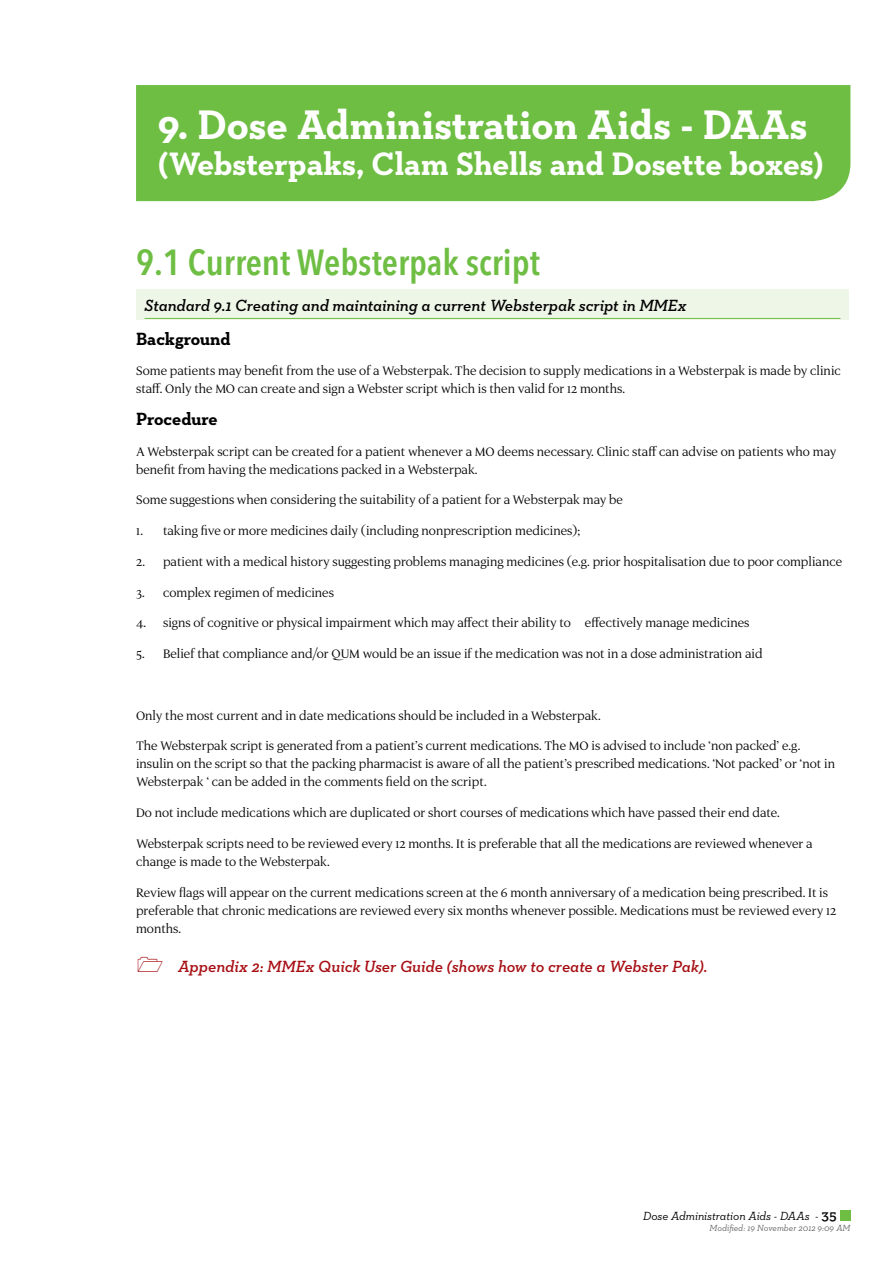
<style>
.page{position:relative;width:893px;height:1263px;background:#fff}
.page>*{position:absolute;margin:0;border:0;box-sizing:border-box;transform-origin:0 0}
.t1{font:700 42px "Neutraface Slab Text";color:#fff}
.t2{font:600 condensed 36px "Avenir Next LT Pro";color:#6fbe44}
.t3{font:700 33px "Neutraface Slab Text";color:#fff}
.t4{font:700 18px "Neutraface Slab Text";letter-spacing:-.005em;color:#000}
.t5{font:italic 600 16.5px "Neutraface Slab Text";color:#000}
.t6{font:italic 600 16.5px "Neutraface Slab Text";color:#a70e13}
.t7{font:15px/18px "Luxury Text";color:#000}
.t8{font:italic 12px "Neutraface Slab Text";letter-spacing:-.005em;color:#000}
.t9{font:italic 9px "Neutraface Slab Text";color:#636466}
.s1{font-weight:600;font-style:normal;font-size:15px}
</style>
<div class="page">
<div style="left:840px;top:1210px;width:10px;height:10px;background:#6fbe44"></div>
<div style="left:136px;top:289px;width:713px;height:30px;background:#eef6e8"></div>
<hr style="left:145px;top:318px;width:695px;height:1px;background:#6fbe44">
<div style="left:136px;top:85px;width:714px;height:116px;background:#6fbe44"></div>
<h1 class="t1" style="left:157px;top:98px;width:652px">9. Dose Administration Aids - DAAs</h1>
<h3 class="t3" style="left:157px;top:143px;width:668px">(Websterpaks, Clam Shells and Dosette boxes)</h3>
<h2 class="t2" style="left:136px;top:240px;width:405px">9.1 Current Websterpak script</h2>
<p class="t5" style="left:145px;top:295px;width:544px">Standard 9.1 Creating and maintaining a current Websterpak script in MMEx</p>
<p class="t4" style="left:136px;top:327px;width:96px">Background</p>
<p class="t7" style="left:136px;top:361px;width:706px">Some patients may benefit from the use of a Websterpak. The decision to supply medications in a Websterpak is made by clinic staff. Only the MO can create and sign a Webster script which is then valid for 12 months.</p>
<p class="t4" style="left:136px;top:407px;width:83px">Procedure</p>
<p class="t7" style="left:136px;top:442px;width:702px">A Websterpak script can be created for a patient whenever a MO deems necessary. Clinic staff can advise on patients who may benefit from having the medications packed in a Websterpak.</p>
<p class="t7" style="left:136px;top:490px;width:488px">Some suggestions when considering the suitability of a patient for a Websterpak may be</p>
<p class="t7" style="left:136px;top:521px;width:446px">1. taking five or more medicines daily (including nonprescription medicines);</p>
<p class="t7" style="left:136px;top:552px;width:708px">2. patient with a medical history suggesting problems managing medicines (e.g. prior hospitalisation due to poor compliance</p>
<p class="t7" style="left:136px;top:583px;width:199px">3. complex regimen of medicines</p>
<p class="t7" style="left:136px;top:613px;width:615px">4. signs of cognitive or physical impairment which may affect their ability to effectively manage medicines</p>
<p class="t7" style="left:136px;top:644px;width:628px">5. Belief that compliance and/or QUM would be an issue if the medication was not in a dose administration aid</p>
<p class="t7" style="left:136px;top:699px;width:666px;line-height:30.8px">Only the most current and in date medications should be included in a Websterpak.<br>The Websterpak script is generated from a patient’s current medications. The MO is advised to include ‘non packed’ e.g.</p>
<p class="t7" style="left:136px;top:754px;width:700px">insulin on the script so that the packing pharmacist is aware of all the patient’s prescribed medications. ‘Not packed’ or ‘not in<br>Websterpak ‘ can be added in the comments field on the script.</p>
<p class="t7" style="left:136px;top:797px;width:678px;line-height:30.8px">Do not include medications which are duplicated or short courses of medications which have passed their end date.<br>Websterpak scripts need to be reviewed every 12 months. It is preferable that all the medications are reviewed whenever a</p>
<p class="t7" style="left:136px;top:845px;width:693px;line-height:30.8px">change is made to the Websterpak.<br>Review flags will appear on the current medications screen at the 6 month anniversary of a medication being prescribed. It is</p>
<p class="t7" style="left:136px;top:901px;width:702px">preferable that chronic medications are reviewed every six months whenever possible. Medications must be reviewed every 12 months.</p>
<p class="t6" style="left:178px;top:956px;width:531px">Appendix 2: MMEx Quick User Guide (shows how to create a Webster Pak).</p>
<p class="t8" style="left:643px;top:1208px;width:195px">Dose Administration Aids - DAAs - <span class="s1">35</span></p>
<p class="t9" style="left:710px;top:1222px;width:142px">Modified: 19 November 2012 9:09 AM</p>
</div>
